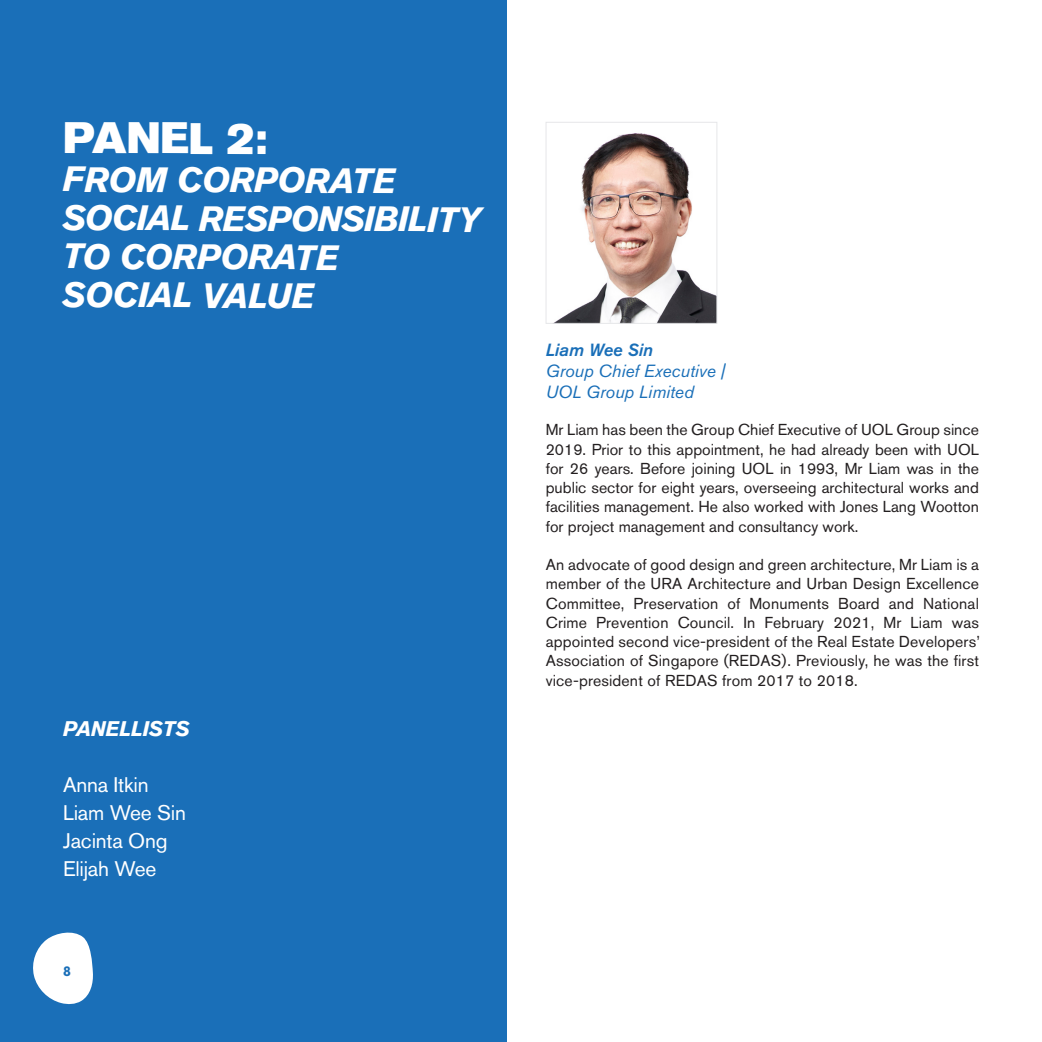
<style>
.page{position:relative;width:1042px;height:1042px;background:#fff}
.page>*{position:absolute;margin:0;border:0;box-sizing:border-box;transform-origin:0 0}
.t1{font:43.75px "Akzidenz Grotesk BQ Super";letter-spacing:-.005em;color:#fff}
.t2{font:italic 700 35px "Akzidenz Grotesk BQ";letter-spacing:-.015em;color:#fff}
.t3{font:21px "Akzidenz Grotesk BQ";letter-spacing:-.01em;color:#fff}
.t4{font:italic 700 21px "Akzidenz Grotesk BQ";letter-spacing:-.01em;color:#fff}
.t5{font:italic 17.5px "Akzidenz Grotesk BQ";color:#1a6fb8}
.t6{font:italic 17.5px "Akzidenz Grotesk BQ Med";color:#1a6fb8}
.t7{font:15.75px/19.2px "Akzidenz Grotesk BQ";letter-spacing:.005em;color:#231f20;text-align:justify}
.t8{font:700 14px "Akzidenz Grotesk BQ";color:#1a6fb8}
</style>
<div class="page">
<img style="left:555px;top:133px;width:160px;height:189px">
<div style="left:546px;top:122px;width:171px;height:202px;border:1px solid #e6e7e9"></div>
<div style="left:0;top:0;width:507px;height:1042px;background:#1a6fb8"></div>
<svg style="left:33px;top:932px;width:60px;height:72px"></svg>
<p class="t1" style="left:63px;top:113px;width:206px">PANEL 2:</p>
<p class="t2" style="left:63px;top:159px;width:335px">FROM CORPORATE</p>
<p class="t2" style="left:63px;top:198px;width:420px">SOCIAL RESPONSIBILITY</p>
<p class="t2" style="left:63px;top:236px;width:278px">TO CORPORATE</p>
<p class="t2" style="left:62px;top:274px;width:254px">SOCIAL VALUE</p>
<p class="t4" style="left:63px;top:715px;width:128px">PANELLISTS</p>
<p class="t3" style="left:63px;top:772px;width:87px">Anna Itkin</p>
<p class="t3" style="left:63px;top:800px;width:124px">Liam Wee Sin</p>
<p class="t3" style="left:63px;top:828px;width:106px">Jacinta Ong</p>
<p class="t3" style="left:63px;top:856px;width:95px">Elijah Wee</p>
<p class="t8" style="left:63px;top:963px;width:9px">8</p>
<p class="t6" style="left:546px;top:340px;width:109px">Liam Wee Sin</p>
<p class="t5" style="left:546px;top:361px;width:180px">Group Chief Executive |</p>
<p class="t5" style="left:546px;top:382px;width:150px">UOL Group Limited</p>
<p class="t7" style="left:546px;top:420px;width:435px">Mr Liam has been the Group Chief Executive of UOL Group since 2019. Prior to this appointment, he had already been with UOL for 26 years. Before joining UOL in 1993, Mr Liam was in the public sector for eight years, overseeing architectural works and facilities management. He also worked with Jones Lang Wootton for project management and consultancy work.</p>
<p class="t7" style="left:546px;top:555px;width:436px">An advocate of good design and green architecture, Mr Liam is a member of the URA Architecture and Urban Design Excellence Committee, Preservation of Monuments Board and National Crime Prevention Council. In February 2021, Mr Liam was appointed second vice-president of the Real Estate Developers’ Association of Singapore (REDAS). Previously, he was the first vice-president of REDAS from 2017 to 2018.</p>
</div>
